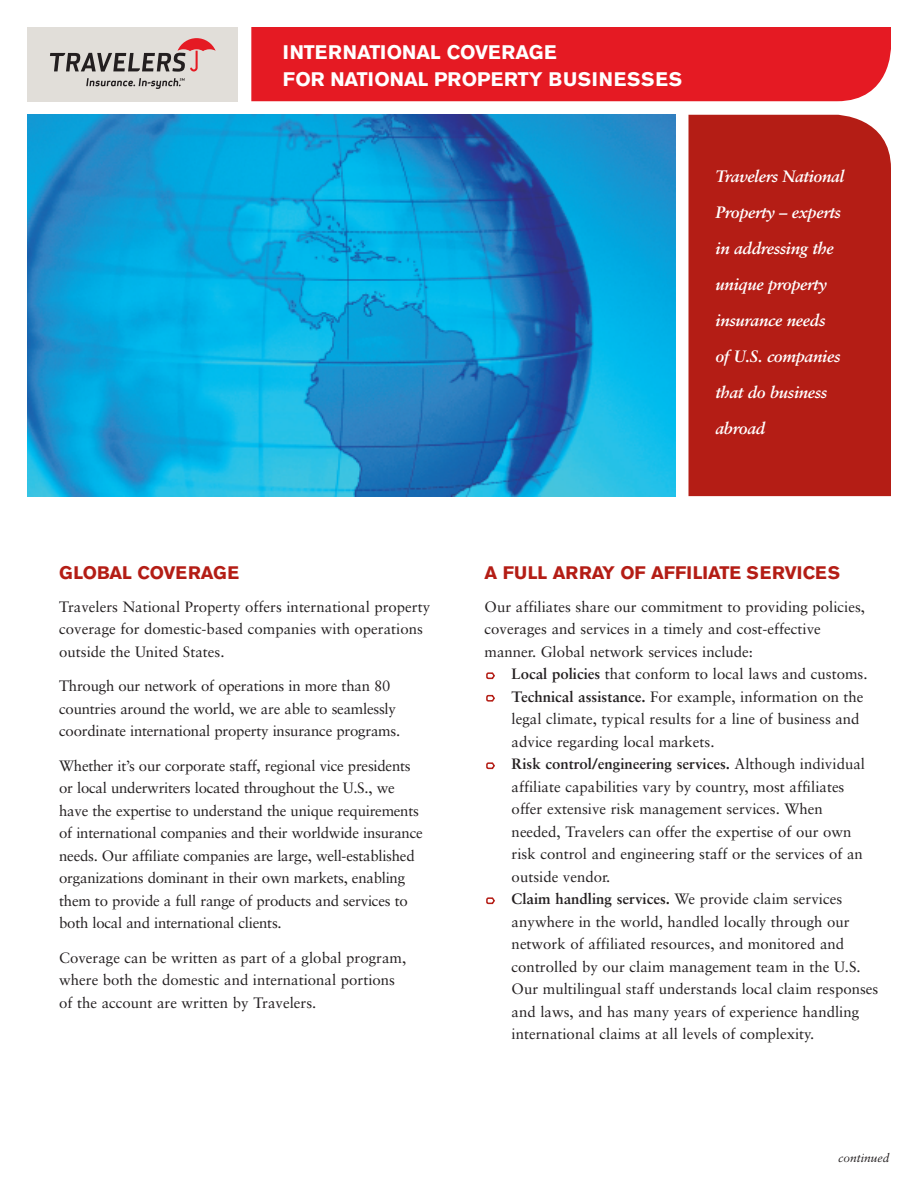
<style>
.page{position:relative;width:918px;height:1188px;background:#fff}
.page>*{position:absolute;margin:0;border:0;box-sizing:border-box;transform-origin:0 0}
.t1{font:700 19.5px/27px "Akzidenz Grotesk BE";color:#fff}
.t2{font:700 18px "Akzidenz Grotesk BE";color:#b41d15}
.t3{font:italic 700 16.5px/36px "Sabon";letter-spacing:-.02em;color:#fff}
.t4{font:15px/22.5px "Sabon";color:#231f20}
.t5{font:italic 12px "Sabon";color:#231f20}
.s1{font-weight:700}
</style>
<div class="page">
<img style="left:27px;top:115px;width:648px;height:381px">
<div style="left:688px;top:115px;width:203px;height:381px;background:#b41d15"></div>
<div style="left:251px;top:27px;width:640px;height:74px;background:#e51a23"></div>
<div style="left:27px;top:27px;width:211px;height:74px;background:#e1ded9"></div>
<svg style="left:50px;top:38px;width:166px;height:34px"></svg>
<svg style="left:86px;top:78px;width:99px;height:11px"></svg>
<svg style="left:486px;top:897px;width:9px;height:7px"></svg>
<svg style="left:486px;top:762px;width:9px;height:7px"></svg>
<svg style="left:486px;top:695px;width:9px;height:7px"></svg>
<svg style="left:486px;top:672px;width:9px;height:7px"></svg>
<h1 class="t1" style="left:283px;top:40px;width:401px">INTERNATIONAL COVERAGE<br>FOR NATIONAL PROPERTY BUSINESSES</h1>
<p class="t3" style="left:716px;top:159px;width:131px">Travelers National<br>Property – experts in addressing the unique property insurance needs<br>of U.S. companies that do business abroad</p>
<p class="t2" style="left:59px;top:565px;width:181px">GLOBAL COVERAGE</p>
<p class="t4" style="left:59px;top:596px;width:373px">Travelers National Property offers international property coverage for domestic-based companies with operations outside the United States.</p>
<p class="t4" style="left:59px;top:676px;width:343px">Through our network of operations in more than 80 countries around the world, we are able to seamlessly coordinate international property insurance programs.</p>
<p class="t4" style="left:59px;top:755px;width:365px">Whether it’s our corporate staff, regional vice presidents or local underwriters located throughout the U.S., we have the expertise to understand the unique requirements of international companies and their worldwide insurance needs. Our affiliate companies are large, well-established organizations dominant in their own markets, enabling them to provide a full range of products and services to both local and international clients.</p>
<p class="t4" style="left:59px;top:947px;width:349px">Coverage can be written as part of a global program, where both the domestic and international portions of the account are written by Travelers.</p>
<p class="t2" style="left:485px;top:565px;width:357px">A FULL ARRAY OF AFFILIATE SERVICES</p>
<p class="t4" style="left:485px;top:596px;width:382px">Our affiliates share our commitment to providing policies, coverages and services in a timely and cost-effective manner. Global network services include:</p>
<p class="t4" style="left:512px;top:664px;width:368px"><span class="s1">Local policies</span> that conform to local laws and customs.<br><span class="s1">Technical assistance.</span> For example, information on the legal climate, typical results for a line of business and advice regarding local markets.<br><span class="s1">Risk control/engineering services.</span> Although individual affiliate capabilities vary by country, most affiliates offer extensive risk management services. When<br>needed, Travelers can offer the expertise of our own risk control and engineering staff or the services of an outside vendor.<br><span class="s1">Claim handling services.</span> We provide claim services anywhere in the world, handled locally through our network of affiliated resources, and monitored and controlled by our claim management team in the U.S.<br>Our multilingual staff understands local claim responses and laws, and has many years of experience handling international claims at all levels of complexity.</p>
<p class="t5" style="left:838px;top:1153px;width:53px">continued</p>
</div>
